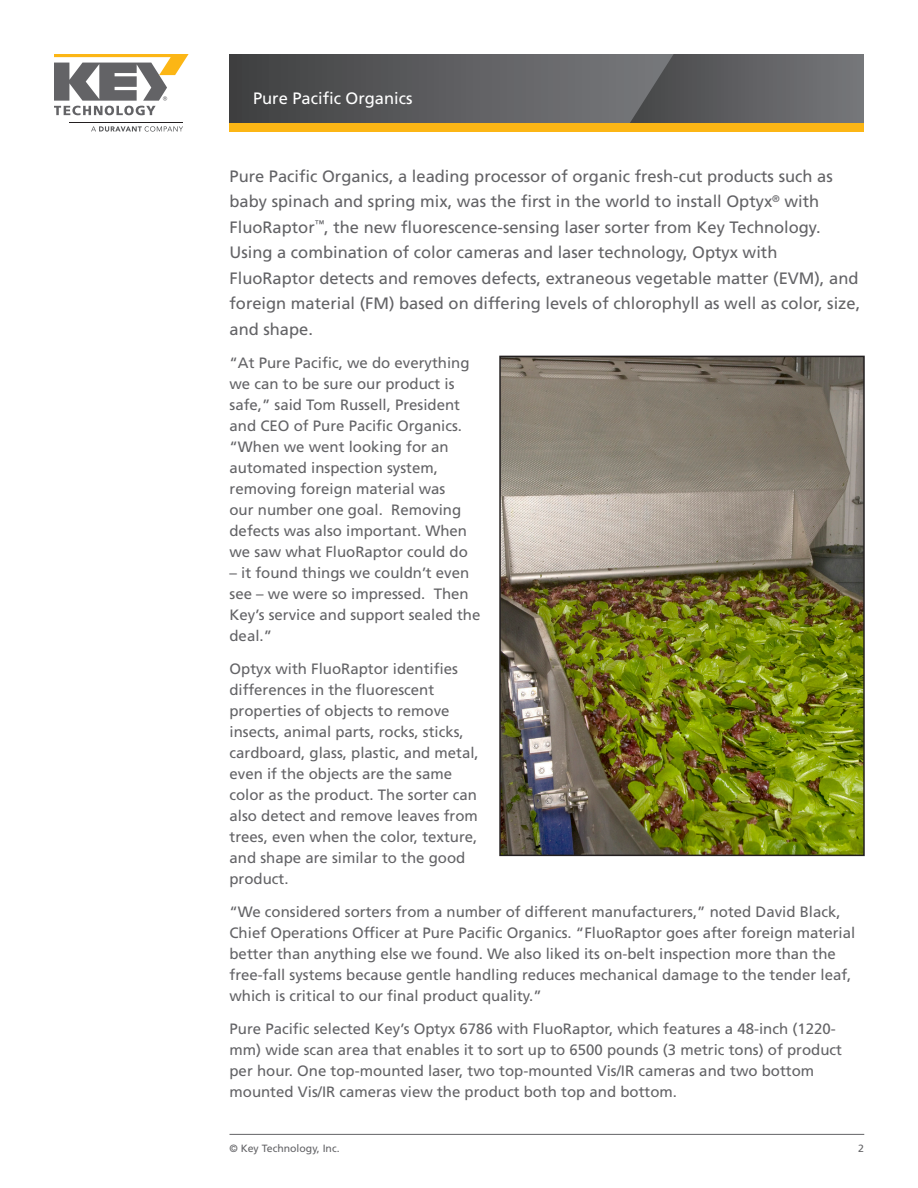
<style>
.page{position:relative;width:918px;height:1188px;background:#fff}
.page>*{position:absolute;margin:0;border:0;box-sizing:border-box;transform-origin:0 0}
.Intro_Paragraph{font:16.5px/25.5px "Frutiger LT Std";color:#636366}
.Document_Title__Head{font:16.5px "Frutiger LT Std";color:#fff}
.Main_Body_Text{font:15px/21px "Frutiger LT Std";color:#636366}
.t1{font:10.5px "Frutiger LT Std";color:#636366}
</style>
<div class="page">
<hr style="left:230px;top:1134px;width:634px;height:1px;background:#636366">
<svg style="left:230px;top:54px;width:400px;height:69px;background:#5a5a5c"></svg>
<svg style="left:630px;top:54px;width:234px;height:69px;background:#626366"></svg>
<div style="left:230px;top:123px;width:634px;height:9px;background:#fcb615"></div>
<svg style="left:54px;top:54px;width:135px;height:61px"></svg>
<svg style="left:91px;top:126px;width:92px;height:6px"></svg>
<hr style="left:69px;top:122px;width:114px;height:1px;background:#231f20">
<img style="left:502px;top:359px;width:360px;height:494px">
<div style="left:499px;top:356px;width:366px;height:500px;border:2px solid #231f20"></div>
<p class="Document_Title__Head" style="left:253px;top:88px;width:161px">Pure Pacific Organics</p>
<p class="Intro_Paragraph" style="left:230px;top:163px;width:632px">Pure Pacific Organics, a leading processor of organic fresh-cut products such as baby spinach and spring mix, was the first in the world to install Optyx<sup>®</sup> with FluoRaptor<sup>™</sup>, the new fluorescence-sensing laser sorter from Key Technology.<br>Using a combination of color cameras and laser technology, Optyx with FluoRaptor detects and removes defects, extraneous vegetable matter (EVM), and foreign material (FM) based on differing levels of chlorophyll as well as color, size, and shape.</p>
<p class="Main_Body_Text" style="left:230px;top:352px;width:242px">“At Pure Pacific, we do everything we can to be sure our product is safe,” said Tom Russell, President and CEO of Pure Pacific Organics. “When we went looking for an automated inspection system, removing foreign material was our number one goal. Removing defects was also important. When we saw what FluoRaptor could do</p>
<p class="Main_Body_Text" style="left:230px;top:562px;width:252px">– it found things we couldn’t even see – we were so impressed. Then<br>Key’s service and support sealed the deal.”</p>
<p class="Main_Body_Text" style="left:230px;top:658px;width:251px">Optyx with FluoRaptor identifies differences in the fluorescent properties of objects to remove insects, animal parts, rocks, sticks, cardboard, glass, plastic, and metal, even if the objects are the same color as the product. The sorter can also detect and remove leaves from trees, even when the color, texture, and shape are similar to the good product.</p>
<p class="Main_Body_Text" style="left:230px;top:901px;width:627px">“We considered sorters from a number of different manufacturers,” noted David Black, Chief Operations Officer at Pure Pacific Organics. “FluoRaptor goes after foreign material better than anything else we found. We also liked its on-belt inspection more than the free-fall systems because gentle handling reduces mechanical damage to the tender leaf, which is critical to our final product quality.”</p>
<p class="Main_Body_Text" style="left:230px;top:1018px;width:614px">Pure Pacific selected Key’s Optyx 6786 with FluoRaptor, which features a 48-inch (1220- mm) wide scan area that enables it to sort up to 6500 pounds (3 metric tons) of product per hour. One top-mounted laser, two top-mounted Vis/IR cameras and two bottom mounted Vis/IR cameras view the product both top and bottom.</p>
<p class="t1" style="left:230px;top:1142px;width:112px">© Key Technology, Inc.</p>
<p class="t1" style="left:858px;top:1142px;width:7px">2</p>
</div>
